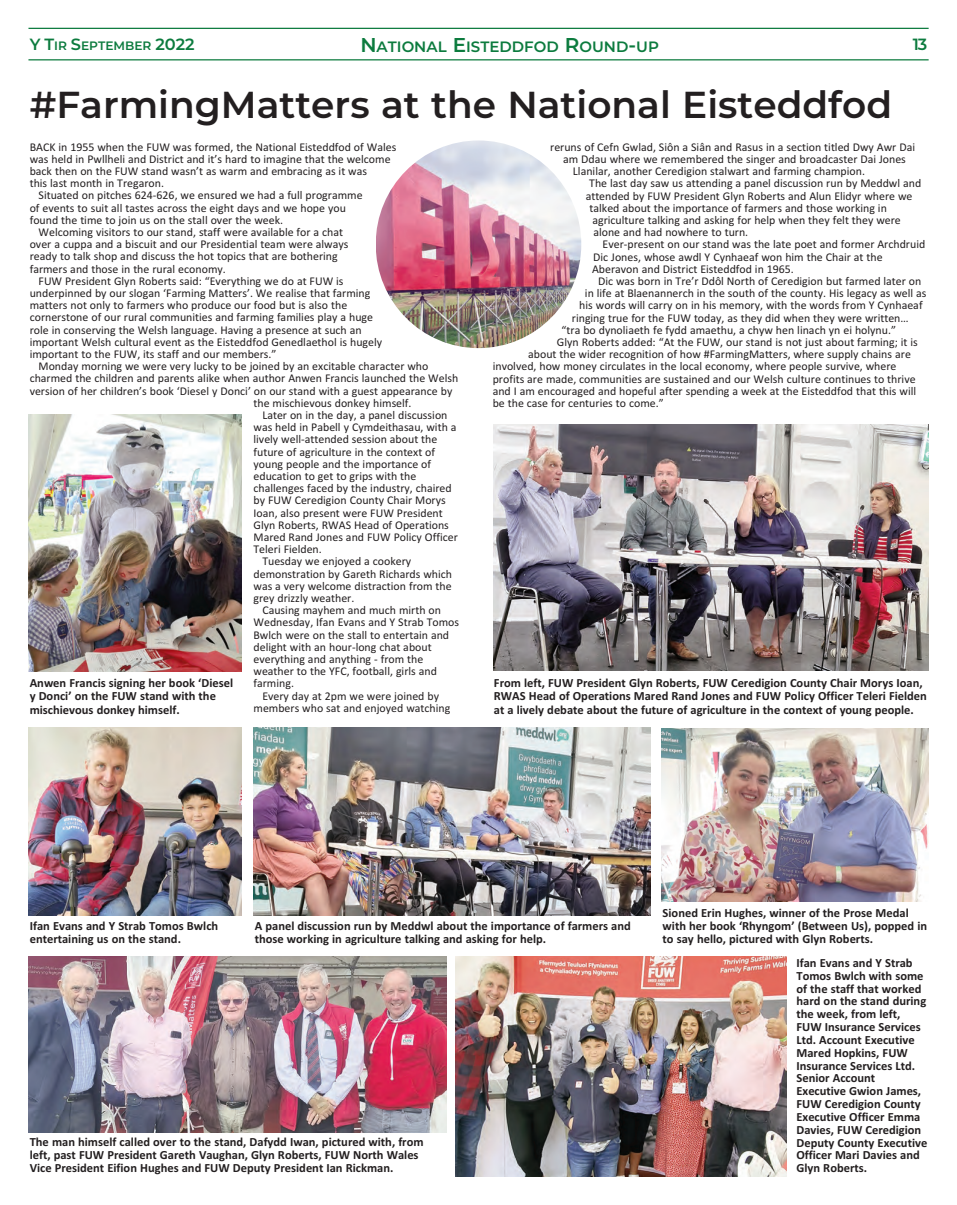
<style>
.page{position:relative;width:957px;height:1205px;background:#fff}
.page>*{position:absolute;margin:0;border:0;box-sizing:border-box;transform-origin:0 0}
.t1{font:600 37.5px "Montserrat";color:#231f20}
.t2{font:600 16.25px "Montserrat";color:#0c7b3e}
.t3{font:600 15px "Montserrat";color:#0c7b3e}
.t4{font:700 12.5px/12.9px "Calibri";color:#231f20}
.t5{font:600 12.25px "Montserrat";color:#0c7b3e}
.t6{font:11.88px "Calibri";color:#231f20}
.s1{font-size:16.25px}
.s2{font-size:20px}
</style>
<div class="page">
<hr style="left:28px;top:28px;width:900px;height:1px;background:#0c7b3e">
<hr style="left:28px;top:59px;width:900px;height:1px;background:#0c7b3e">
<img style="left:376px;top:140px;width:205px;height:208px;border-radius:50%">
<img style="left:28px;top:415px;width:213px;height:256px">
<img style="left:494px;top:424px;width:434px;height:247px">
<img style="left:28px;top:727px;width:213px;height:188px">
<img style="left:28px;top:956px;width:418px;height:176px">
<img style="left:456px;top:956px;width:331px;height:220px">
<img style="left:661px;top:728px;width:267px;height:174px">
<img style="left:253px;top:727px;width:397px;height:188px">
<p class="t5" style="left:30px;top:41px;width:166px"><span class="s1">Y T</span>IR <span class="s1">S</span>EPTEMBER <span class="s1">2022</span></p>
<p class="t3" style="left:360px;top:41px;width:300px"><span class="s2">N</span>ATIONAL <span class="s2">E</span>ISTEDDFOD <span class="s2">R</span>OUND<span class="s2">-</span>UP</p>
<h2 class="t2" style="left:913px;top:38px;width:16px">13</h2>
<h1 class="t1" style="left:30px;top:90px;width:864px">#FarmingMatters at the National Eisteddfod</h1>
<p class="t6" style="left:30px;top:140px;width:368px">Back in 1955 when the FUW was formed, the National Eisteddfod of Wales</p>
<p class="t6" style="left:30px;top:152px;width:362px">was held in Pwllheli and District and it’s hard to imagine that the welcome</p>
<p class="t6" style="left:30px;top:164px;width:339px">back then on the FUW stand wasn’t as warm and embracing as it was</p>
<p class="t6" style="left:30px;top:176px;width:136px">this last month in Tregaron.</p>
<p class="t6" style="left:39px;top:188px;width:325px">Situated on pitches 624-626, we ensured we had a full programme</p>
<p class="t6" style="left:30px;top:201px;width:318px">of events to suit all tastes across the eight days and we hope you</p>
<p class="t6" style="left:30px;top:213px;width:255px">found the time to join us on the stall over the week.</p>
<p class="t6" style="left:39px;top:225px;width:306px">Welcoming visitors to our stand, staff were available for a chat</p>
<p class="t6" style="left:30px;top:237px;width:320px">over a cuppa and a biscuit and our Presidential team were always</p>
<p class="t6" style="left:30px;top:249px;width:309px">ready to talk shop and discuss the hot topics that are bothering</p>
<p class="t6" style="left:30px;top:262px;width:198px">farmers and those in the rural economy.</p>
<p class="t6" style="left:39px;top:274px;width:306px">FUW President Glyn Roberts said: “Everything we do at FUW is</p>
<p class="t6" style="left:30px;top:286px;width:342px">underpinned by our slogan ‘Farming Matters’. We realise that farming</p>
<p class="t6" style="left:30px;top:298px;width:319px">matters not only to farmers who produce our food but is also the</p>
<p class="t6" style="left:30px;top:310px;width:345px">cornerstone of our rural communities and farming families play a huge</p>
<p class="t6" style="left:30px;top:323px;width:333px">role in conserving the Welsh language. Having a presence at such an</p>
<p class="t6" style="left:30px;top:335px;width:354px">important Welsh cultural event as the Eisteddfod Genedlaethol is hugely</p>
<p class="t6" style="left:30px;top:347px;width:248px">important to the FUW, its staff and our members.”</p>
<p class="t6" style="left:39px;top:359px;width:391px">Monday morning we were very lucky to be joined by an excitable character who</p>
<p class="t6" style="left:30px;top:371px;width:430px">charmed the children and parents alike when author anwen Francis launched the Welsh</p>
<p class="t6" style="left:30px;top:383px;width:424px">version of her children’s book ‘Diesel y Donci’ on our stand with a guest appearance by</p>
<p class="t6" style="left:253px;top:396px;width:159px">the mischievous donkey himself.</p>
<p class="t6" style="left:262px;top:408px;width:187px">Later on in the day, a panel discussion</p>
<p class="t6" style="left:253px;top:420px;width:204px">was held in Pabell y cymdeithasau, with a</p>
<p class="t6" style="left:253px;top:432px;width:185px">lively well-attended session about the</p>
<p class="t6" style="left:253px;top:444px;width:183px">future of agriculture in the context of</p>
<p class="t6" style="left:253px;top:457px;width:179px">young people and the importance of</p>
<p class="t6" style="left:253px;top:469px;width:164px">education to get to grips with the</p>
<p class="t6" style="left:253px;top:481px;width:200px">challenges faced by the industry, chaired</p>
<p class="t6" style="left:253px;top:493px;width:194px">by FUW ceredigion county chair Morys</p>
<p class="t6" style="left:253px;top:505px;width:191px">Ioan, also present were FUW President</p>
<p class="t6" style="left:253px;top:518px;width:197px">Glyn Roberts, RWaS Head of Operations</p>
<p class="t6" style="left:253px;top:530px;width:206px">Mared Rand Jones and FUW Policy Officer</p>
<p class="t6" style="left:253px;top:542px;width:70px">Teleri Fielden.</p>
<p class="t6" style="left:262px;top:554px;width:150px">Tuesday we enjoyed a cookery</p>
<p class="t6" style="left:253px;top:566px;width:200px">demonstration by Gareth Richards which</p>
<p class="t6" style="left:253px;top:579px;width:200px">was a very welcome distraction from the</p>
<p class="t6" style="left:253px;top:591px;width:102px">grey drizzly weather.</p>
<p class="t6" style="left:262px;top:603px;width:180px">causing mayhem and much mirth on</p>
<p class="t6" style="left:253px;top:615px;width:207px">Wednesday, Ifan Evans and Y Strab Tomos</p>
<p class="t6" style="left:253px;top:627px;width:197px">Bwlch were on the stall to entertain and</p>
<p class="t6" style="left:253px;top:640px;width:180px">delight with an hour-long chat about</p>
<p class="t6" style="left:253px;top:652px;width:171px">everything and anything - from the</p>
<p class="t6" style="left:253px;top:664px;width:185px">weather to the YFc, football, girls and</p>
<p class="t6" style="left:253px;top:676px;width:42px">farming.</p>
<p class="t6" style="left:262px;top:688px;width:178px">Every day at 2pm we were joined by</p>
<p class="t6" style="left:253px;top:701px;width:198px">members who sat and enjoyed watching</p>
<p class="t6" style="left:550px;top:140px;width:366px">reruns of cefn Gwlad, Siôn a Siân and Rasus in a section titled Dwy awr Dai</p>
<p class="t6" style="left:563px;top:152px;width:344px">am Ddau where we remembered the singer and broadcaster Dai Jones</p>
<p class="t6" style="left:573px;top:164px;width:293px">Llanilar, another ceredigion stalwart and farming champion.</p>
<p class="t6" style="left:589px;top:176px;width:333px">The last day saw us attending a panel discussion run by Meddwl and</p>
<p class="t6" style="left:585px;top:188px;width:328px">attended by FUW President Glyn Roberts and alun Elidyr where we</p>
<p class="t6" style="left:589px;top:201px;width:299px">talked about the importance of farmers and those working in</p>
<p class="t6" style="left:592px;top:213px;width:310px">agriculture talking and asking for help when they felt they were</p>
<p class="t6" style="left:593px;top:225px;width:156px">alone and had nowhere to turn.</p>
<p class="t6" style="left:602px;top:237px;width:324px">Ever-present on our stand was the late poet and former archdruid</p>
<p class="t6" style="left:593px;top:249px;width:291px">Dic Jones, whose awdl Y cynhaeaf won him the chair at the</p>
<p class="t6" style="left:592px;top:262px;width:203px">aberavon and District Eisteddfod in 1965.</p>
<p class="t6" style="left:598px;top:274px;width:325px">Dic was born in Tre’r Ddôl North of ceredigion but farmed later on</p>
<p class="t6" style="left:585px;top:286px;width:343px">in life at Blaenannerch in the south of the county. His legacy as well as</p>
<p class="t6" style="left:579px;top:298px;width:345px">his words will carry on in his memory, with the words from Y cynhaeaf</p>
<p class="t6" style="left:572px;top:310px;width:338px">ringing true for the FUW today, as they did when they were written…</p>
<p class="t6" style="left:561px;top:323px;width:336px">“tra bo dynoliaeth fe fydd amaethu, a chyw hen linach yn ei holynu.”</p>
<p class="t6" style="left:557px;top:335px;width:362px">Glyn Roberts added: “at the FUW, our stand is not just about farming; it is</p>
<p class="t6" style="left:528px;top:347px;width:384px">about the wider recognition of how #FarmingMatters, where supply chains are</p>
<p class="t6" style="left:493px;top:359px;width:405px">involved, how money circulates in the local economy, where people survive, where</p>
<p class="t6" style="left:493px;top:371px;width:424px">profits are made, communities are sustained and our Welsh culture continues to thrive</p>
<p class="t6" style="left:493px;top:384px;width:425px">and I am encouraged and hopeful after spending a week at the Eisteddfod that this will</p>
<p class="t6" style="left:493px;top:396px;width:172px">be the case for centuries to come.”</p>
<p class="t4" style="left:30px;top:676px;width:205px;line-height:13.4px">Anwen Francis signing her book ‘Diesel y Donci’ on the FUW stand with the mischievous donkey himself.</p>
<p class="t4" style="left:494px;top:676px;width:434px;line-height:13.4px">From left, FUW President Glyn Roberts, FUW Ceredigion County Chair Morys Ioan,<br>RWAS Head of Operations Mared Rand Jones and FUW Policy Officer Teleri Fielden at a lively debate about the future of agriculture in the context of young people.</p>
<p class="t4" style="left:30px;top:918px;width:190px;line-height:13.2px">Ifan Evans and Y Strab Tomos Bwlch entertaining us on the stand.</p>
<p class="t4" style="left:255px;top:918px;width:378px;line-height:13.2px">A panel discussion run by Meddwl about the importance of farmers and those working in agriculture talking and asking for help.</p>
<p class="t4" style="left:30px;top:1135px;width:395px">The man himself called over to the stand, Dafydd Iwan, pictured with, from left, past FUW President Gareth Vaughan, Glyn Roberts, FUW North Wales<br>Vice President Eifion Hughes and FUW Deputy President Ian Rickman.</p>
<p class="t4" style="left:662px;top:906px;width:266px">Sioned Erin Hughes, winner of the Prose Medal with her book ‘Rhyngom’ (Between Us), popped in to say hello, pictured with Glyn Roberts.</p>
<p class="t4" style="left:796px;top:956px;width:132px">Ifan Evans and Y Strab<br>Tomos Bwlch with some of the staff that worked hard on the stand during the week, from left,<br>FUW Insurance Services<br>Ltd. Account Executive<br>Mared Hopkins, FUW<br>Insurance Services Ltd.<br>Senior Account<br>Executive Gwion James,<br>FUW Ceredigion County<br>Executive Officer Emma<br>Davies, FUW Ceredigion<br>Deputy County Executive<br>Officer Mari Davies and<br>Glyn Roberts.</p>
</div>
